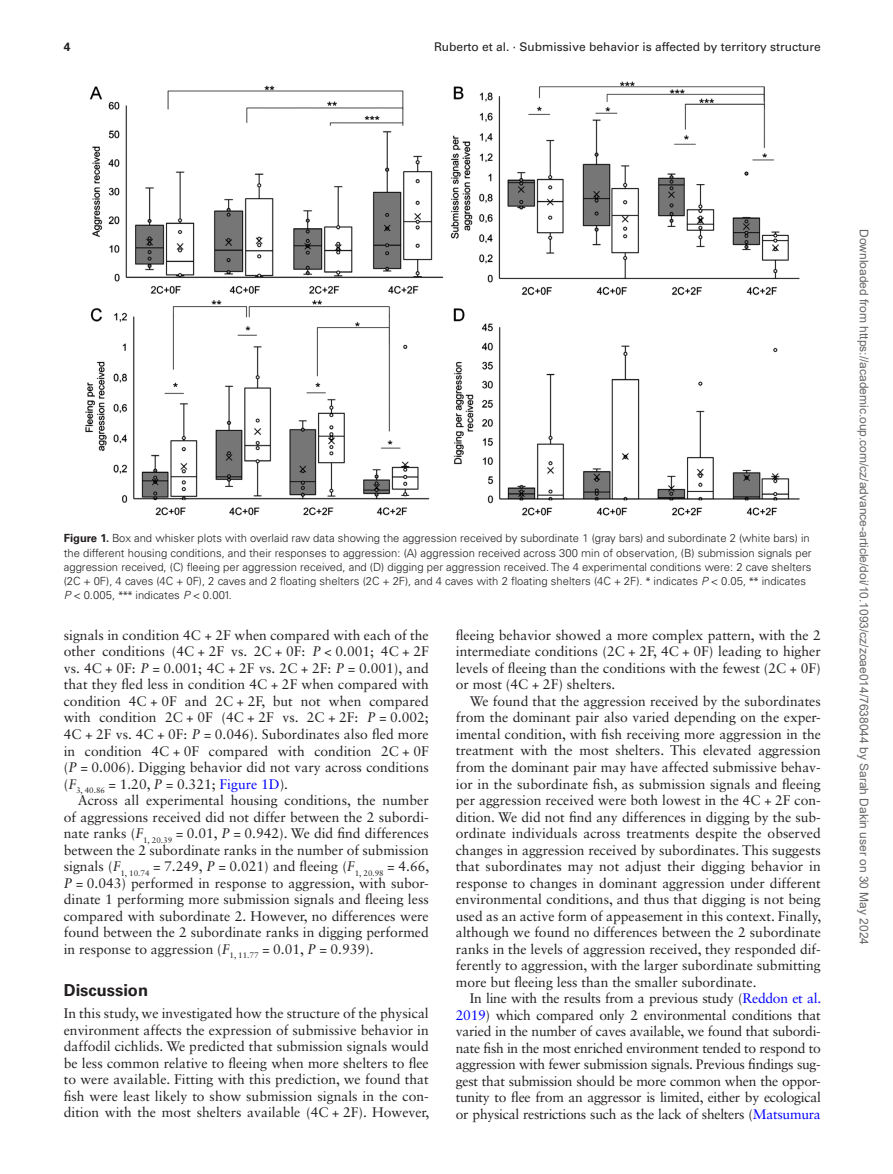
<style>
.page{position:relative;width:893px;height:1174px;background:#fff}
.page>*{position:absolute;margin:0;border:0;box-sizing:border-box;transform-origin:0 0}
.t1{font:700 16.5px "Univers LT Std";color:#231f20}
.t2{font:13.8px/16.5px "Sabon LT Std";color:#231f20;text-align:justify}
.t3{font:12px "Arial";color:#666}
.t4{font:12px "Univers LT Std 2";color:#231f20}
.t5{font:700 12px "Univers LT Std";color:#231f20}
.t6{font:300 11.25px/14.2px "Univers LT Std";color:#231f20}
.s1{font-weight:700}
.s2{font-family:"Myriad Pro";font-weight:400}
.s3{font-style:italic}
.s4{color:#00f}
</style>
<div class="page">
<img style="left:85px;top:81px;width:715px;height:435px">
<p class="t5" style="left:64px;top:40px;width:8px">4</p>
<p class="t4" style="left:434px;top:40px;width:388px">Ruberto et al. · Submissive behavior is affected by territory structure</p>
<p class="t6" style="left:64px;top:531px;width:749px"><span class="s1">Figure 1.</span> Box and whisker plots with overlaid raw data showing the aggression received by subordinate 1 (gray bars) and subordinate 2 (white bars) in the different housing conditions, and their responses to aggression: (A) aggression received across 300 min of observation, (B) submission signals per aggression received, (C) fleeing per aggression received, and (D) digging per aggression received. The 4 experimental conditions were: 2 cave shelters (2C + 0F), 4 caves (4C + 0F), 2 caves and 2 floating shelters (2C + 2F), and 4 caves with 2 floating shelters (4C + 2F). <span class="s2">*</span> indicates <span class="s3">P</span> &lt; 0.05, <span class="s2">**</span> indicates <span class="s3">P</span> &lt; 0.005, <span class="s2">***</span> indicates <span class="s3">P</span> &lt; 0.001.</p>
<p class="t2" style="left:64px;top:627px;width:366px">signals in condition 4C + 2F when compared with each of the other conditions (4C + 2F vs. 2C + 0F: <span class="s3">P</span> &lt; 0.001; 4C + 2F vs. 4C + 0F: <span class="s3">P</span> = 0.001; 4C + 2F vs. 2C + 2F: <span class="s3">P</span> = 0.001), and that they fled less in condition 4C + 2F when compared with condition 4C + 0F and 2C + 2F, but not when compared with condition 2C + 0F (4C + 2F vs. 2C + 2F: <span class="s3">P</span> = 0.002; 4C + 2F vs. 4C + 0F: <span class="s3">P</span> = 0.046). Subordinates also fled more in condition 4C + 0F compared with condition 2C + 0F (<span class="s3">P</span> = 0.006). Digging behavior did not vary across conditions (<span class="s3">F</span><sub>3,</sub> <sub>40.86</sub> = 1.20, <span class="s3">P</span> = 0.321; <span class="s4">Figure 1D</span>).</p>
<p class="t2" style="left:64px;top:792px;width:367px;text-indent:14px">Across all experimental housing conditions, the number of aggressions received did not differ between the 2 subordi&shy;nate ranks (<span class="s3">F</span><sub>1,</sub> <sub>20.39</sub> = 0.01, <span class="s3">P</span> = 0.942). We did find differences between the 2 subordinate ranks in the number of submission signals (<span class="s3">F</span><sub>1,</sub> <sub>10.74</sub> = 7.249, <span class="s3">P</span> = 0.021) and fleeing (<span class="s3">F</span><sub>1,</sub> <sub>20.98</sub> = 4.66, <span class="s3">P</span> = 0.043) performed in response to aggression, with subor&shy;dinate 1 performing more submission signals and fleeing less compared with subordinate 2. However, no differences were found between the 2 subordinate ranks in digging performed in response to aggression (<span class="s3">F</span><sub>1,</sub> <sub>11.77</sub> = 0.01, <span class="s3">P</span> = 0.939).</p>
<h2 class="t1" style="left:64px;top:980px;width:86px">Discussion</h2>
<p class="t2" style="left:64px;top:1005px;width:367px">In this study, we investigated how the structure of the physical environment affects the expression of submissive behavior in daffodil cichlids. We predicted that submission signals would be less common relative to fleeing when more shelters to flee to were available. Fitting with this prediction, we found that fish were least likely to show submission signals in the con&shy;dition with the most shelters available (4C + 2F). However,</p>
<p class="t2" style="left:456px;top:627px;width:366px">fleeing behavior showed a more complex pattern, with the 2 intermediate conditions (2C + 2F, 4C + 0F) leading to higher levels of fleeing than the conditions with the fewest (2C + 0F) or most (4C + 2F) shelters.</p>
<p class="t2" style="left:456px;top:693px;width:367px;text-indent:14px">We found that the aggression received by the subordinates from the dominant pair also varied depending on the exper&shy;imental condition, with fish receiving more aggression in the treatment with the most shelters. This elevated aggression from the dominant pair may have affected submissive behav&shy;ior in the subordinate fish, as submission signals and fleeing per aggression received were both lowest in the 4C + 2F con&shy;dition. We did not find any differences in digging by the sub&shy;ordinate individuals across treatments despite the observed changes in aggression received by subordinates. This suggests that subordinates may not adjust their digging behavior in response to changes in dominant aggression under different environmental conditions, and thus that digging is not being used as an active form of appeasement in this context. Finally, although we found no differences between the 2 subordinate ranks in the levels of aggression received, they responded dif&shy;ferently to aggression, with the larger subordinate submitting more but fleeing less than the smaller subordinate.</p>
<p class="t2" style="left:456px;top:989px;width:367px;text-indent:14px">In line with the results from a previous study (<span class="s4">Reddon et al.<br>2019</span>) which compared only 2 environmental conditions that varied in the number of caves available, we found that subordi&shy;nate fish in the most enriched environment tended to respond to aggression with fewer submission signals. Previous findings sug&shy;gest that submission should be more common when the oppor&shy;tunity to flee from an aggressor is limited, either by ecological or physical restrictions such as the lack of shelters (<span class="s4">Matsumura</span></p>
<p class="t3" style="left:868px;top:229px;width:718px;rotate:90deg">Downloaded from https://academic.oup.com/cz/advance-article/doi/10.1093/cz/zoae014/7638044 by Sarah Dakin user on 30 May 2024</p>
</div>
